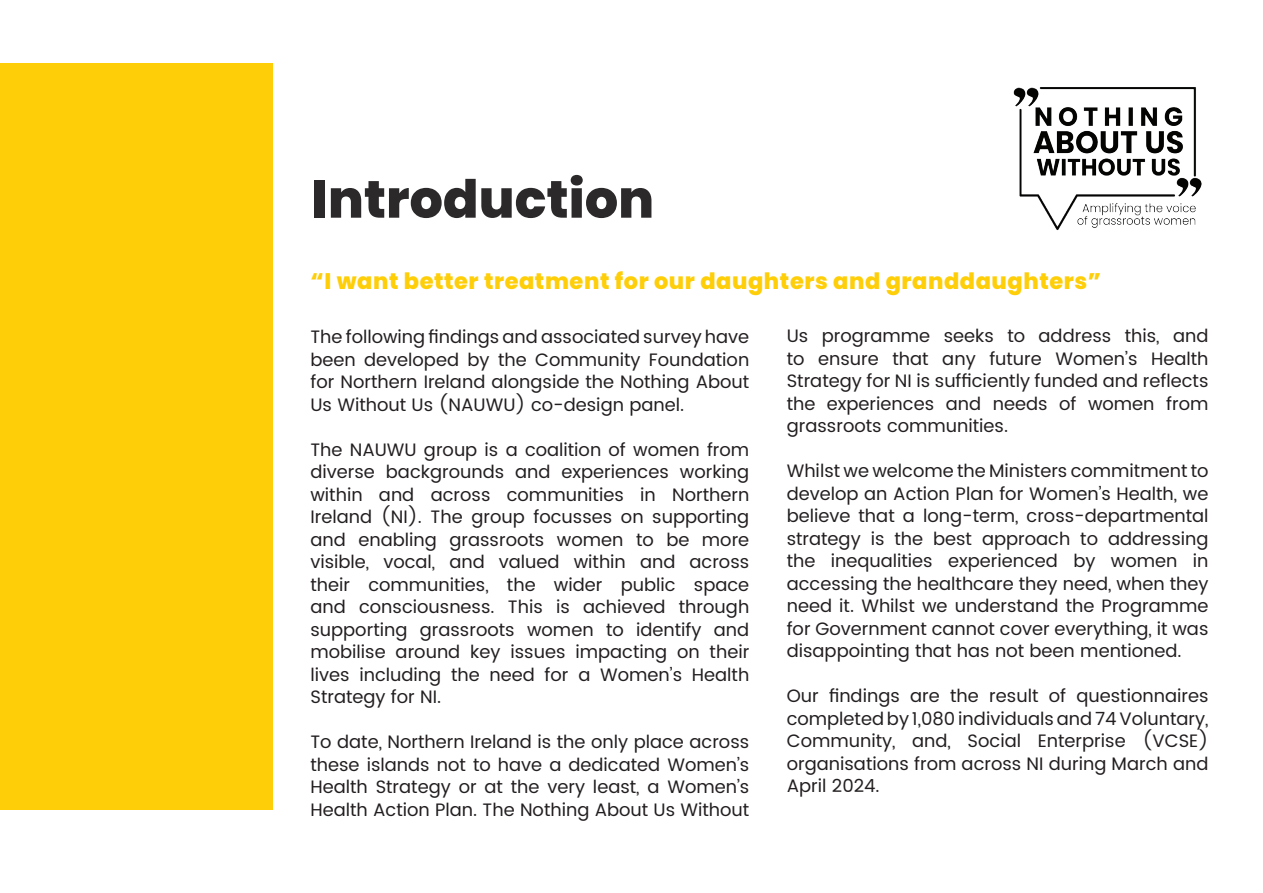
<style>
.page{position:relative;width:1263px;height:893px;background:#fff}
.page>*{position:absolute;margin:0;border:0;box-sizing:border-box;transform-origin:0 0}
.Big_Title{font:800 52.5px "Poppins";color:#2b292a}
.Sub_Paragraph{font:800 22.5px "Poppins";letter-spacing:.025em;color:#fece08}
.Text_Paragraph{font:18px/22.5px "Poppins";color:#231f20;text-align:justify}
</style>
<div class="page">
<img style="left:1013px;top:87px;width:189px;height:144px">
<div style="left:0;top:64px;width:273px;height:746px;background:#fece08"></div>
<p class="Big_Title" style="left:312px;top:169px;width:344px">Introduction</p>
<p class="Sub_Paragraph" style="left:310px;top:268px;width:792px">“I want better treatment for our daughters and granddaughters”</p>
<p class="Text_Paragraph" style="left:310px;top:326px;width:440px">The following findings and associated survey have been developed by the Community Foundation for Northern Ireland alongside the Nothing About Us Without Us (NAUWU) co-design panel.</p>
<p class="Text_Paragraph" style="left:310px;top:439px;width:440px">The NAUWU group is a coalition of women from diverse backgrounds and experiences working within and across communities in Northern Ireland (NI). The group focusses on supporting and enabling grassroots women to be more visible, vocal, and valued within and across their communities, the wider public space and consciousness. This is achieved through supporting grassroots women to identify and mobilise around key issues impacting on their lives including the need for a Women’s Health Strategy for NI.</p>
<p class="Text_Paragraph" style="left:310px;top:731px;width:440px">To date, Northern Ireland is the only place across these islands not to have a dedicated Women’s Health Strategy or at the very least, a Women’s Health Action Plan. The Nothing About Us Without</p>
<p class="Text_Paragraph" style="left:787px;top:325px;width:423px">Us programme seeks to address this, and to ensure that any future Women’s Health Strategy for NI is sufficiently funded and reflects the experiences and needs of women from grassroots communities.</p>
<p class="Text_Paragraph" style="left:787px;top:460px;width:423px">Whilst we welcome the Ministers commitment to develop an Action Plan for Women’s Health, we believe that a long-term, cross-departmental strategy is the best approach to addressing the inequalities experienced by women in accessing the healthcare they need, when they need it. Whilst we understand the Programme for Government cannot cover everything, it was disappointing that has not been mentioned.</p>
<p class="Text_Paragraph" style="left:787px;top:685px;width:423px">Our findings are the result of questionnaires completed by 1,080 individuals and 74 Voluntary, Community, and, Social Enterprise (VCSE) organisations from across NI during March and April 2024.</p>
</div>
